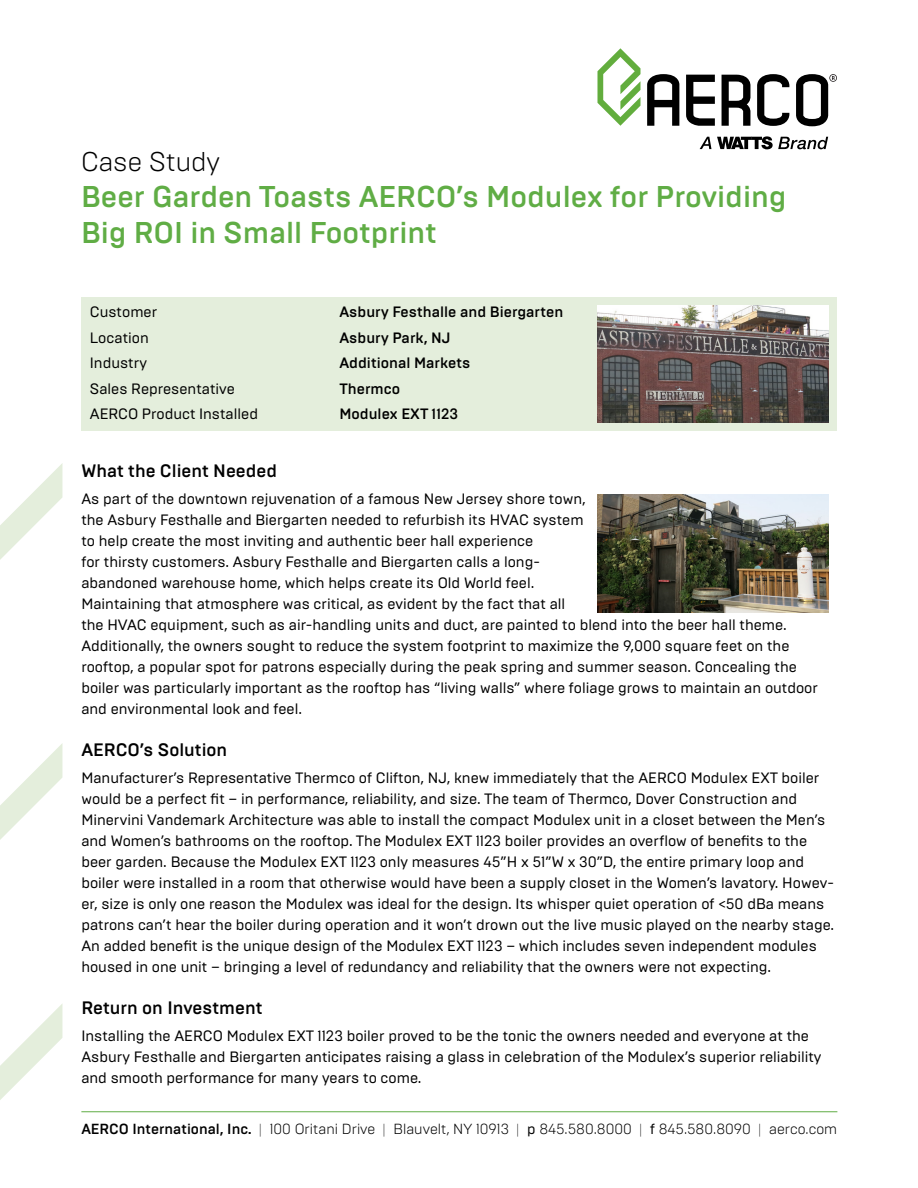
<style>
.page{position:relative;width:918px;height:1188px;background:#fff}
.page>*{position:absolute;margin:0;border:0;box-sizing:border-box;transform-origin:0 0}
.t1{font:500 30px/36px "Brutal Type";color:#60ad45}
.t2{font:300 27px "Brutal Type";color:#000}
.t3{font:500 18px "Brutal Type";color:#000}
.t4{font:15px/21px "Brutal Type";color:#000}
.t5{font:500 15px "Brutal Type";color:#000}
.t6{font:300 14.7px "Brutal Type";color:#000}
.s1{font-weight:500}
.s2{font-family:"Gubia";font-weight:400}
.s3{font-weight:400}
</style>
<div class="page">
<div style="left:81px;top:297px;width:756px;height:134px;background:#e4eedc"></div>
<img style="left:597px;top:305px;width:232px;height:118px">
<svg style="left:0;top:464px;width:62px;height:96px"></svg>
<svg style="left:0;top:744px;width:62px;height:96px"></svg>
<svg style="left:0;top:1004px;width:62px;height:96px"></svg>
<svg style="left:597px;top:48px;width:43px;height:78px"></svg>
<svg style="left:647px;top:74px;width:32px;height:52px"></svg>
<svg style="left:686px;top:75px;width:29px;height:51px"></svg>
<svg style="left:722px;top:75px;width:29px;height:51px"></svg>
<svg style="left:757px;top:74px;width:32px;height:52px"></svg>
<svg style="left:796px;top:74px;width:41px;height:52px"></svg>
<svg style="left:700px;top:137px;width:11px;height:12px"></svg>
<svg style="left:717px;top:136px;width:111px;height:13px"></svg>
<hr style="left:81px;top:1111px;width:756px;height:1px;background:#60ad45">
<img style="left:597px;top:495px;width:232px;height:117px">
<p class="t2" style="left:81px;top:145px;width:141px">Case Study</p>
<p class="t1" style="left:81px;top:179px;width:707px">Beer Garden Toasts AERCO’s Modulex for Providing<br>Big ROI in Small Footprint</p>
<p class="t4" style="left:90px;top:302px;width:69px">Customer</p>
<p class="t4" style="left:90px;top:327px;width:60px">Location</p>
<p class="t4" style="left:90px;top:353px;width:59px">Industry</p>
<p class="t4" style="left:90px;top:378px;width:147px">Sales Representative</p>
<p class="t4" style="left:90px;top:404px;width:170px">AERCO Product Installed</p>
<p class="t5" style="left:339px;top:303px;width:225px">Asbury Festhalle and Biergarten</p>
<p class="t5" style="left:339px;top:328px;width:113px">Asbury Park, NJ</p>
<p class="t5" style="left:339px;top:354px;width:132px">Additional Markets</p>
<p class="t5" style="left:339px;top:379px;width:62px">Thermco</p>
<p class="t5" style="left:339px;top:405px;width:120px">Modulex EXT 1123</p>
<p class="t3" style="left:81px;top:460px;width:197px">What the Client Needed</p>
<p class="t4" style="left:81px;top:489px;width:506px">As part of the downtown rejuvenation of a famous New Jersey shore town,</p>
<p class="t4" style="left:81px;top:510px;width:504px">the Asbury Festhalle and Biergarten needed to refurbish its HVAC system</p>
<p class="t4" style="left:81px;top:531px;width:453px">to help create the most inviting and authentic beer hall experience</p>
<p class="t4" style="left:81px;top:552px;width:460px">for thirsty customers. Asbury Festhalle and Biergarten calls a long-</p>
<p class="t4" style="left:81px;top:573px;width:455px">abandoned warehouse home, which helps create its Old World feel.</p>
<p class="t4" style="left:81px;top:594px;width:485px">Maintaining that atmosphere was critical, as evident by the fact that all</p>
<p class="t4" style="left:81px;top:615px;width:707px">the HVAC equipment, such as air-handling units and duct, are painted to blend into the beer hall theme.</p>
<p class="t4" style="left:81px;top:636px;width:710px">Additionally, the owners sought to reduce the system footprint to maximize the 9,000 square feet on the</p>
<p class="t4" style="left:81px;top:657px;width:717px">rooftop, a popular spot for patrons especially during the peak spring and summer season. Concealing the</p>
<p class="t4" style="left:81px;top:678px;width:738px">boiler was particularly important as the rooftop has “living walls” where foliage grows to maintain an outdoor and environmental look and feel.</p>
<p class="t3" style="left:81px;top:739px;width:147px">AERCO’s Solution</p>
<p class="t4" style="left:81px;top:768px;width:754px">Manufacturer’s Representative Thermco of Clifton, NJ, knew immediately that the AERCO Modulex EXT boiler would be a perfect fit – in performance, reliability, and size. The team of Thermco, Dover Construction and Minervini Vandemark Architecture was able to install the compact Modulex unit in a closet between the Men’s and Women’s bathrooms on the rooftop. The Modulex EXT 1123 boiler provides an overflow of benefits to the beer garden. Because the Modulex EXT 1123 only measures 45”H x 51”W x 30”D, the entire primary loop and boiler were installed in a room that otherwise would have been a supply closet in the Women’s lavatory. Howev&shy;er, size is only one reason the Modulex was ideal for the design. Its whisper quiet operation of &lt;50 dBa means patrons can’t hear the boiler during operation and it won’t drown out the live music played on the nearby stage.<br>An added benefit is the unique design of the Modulex EXT 1123 – which includes seven independent modules housed in one unit – bringing a level of redundancy and reliability that the owners were not expecting.</p>
<p class="t3" style="left:81px;top:997px;width:183px">Return on Investment</p>
<p class="t4" style="left:81px;top:1026px;width:742px">Installing the AERCO Modulex EXT 1123 boiler proved to be the tonic the owners needed and everyone at the<br>Asbury Festhalle and Biergarten anticipates raising a glass in celebration of the Modulex’s superior reliability and smooth performance for many years to come.</p>
<p class="t6" style="left:81px;top:1120px;width:757px"><span class="s1">AERCO International, Inc.</span> <span class="s2">|</span> 100 Oritani Drive <span class="s2">|</span> Blauvelt, NY 10913 <span class="s2">|</span> <span class="s3">p</span> 845.580.8000 <span class="s2">|</span> <span class="s3">f</span> 845.580.8090 <span class="s2">|</span> aerco.com</p>
</div>
